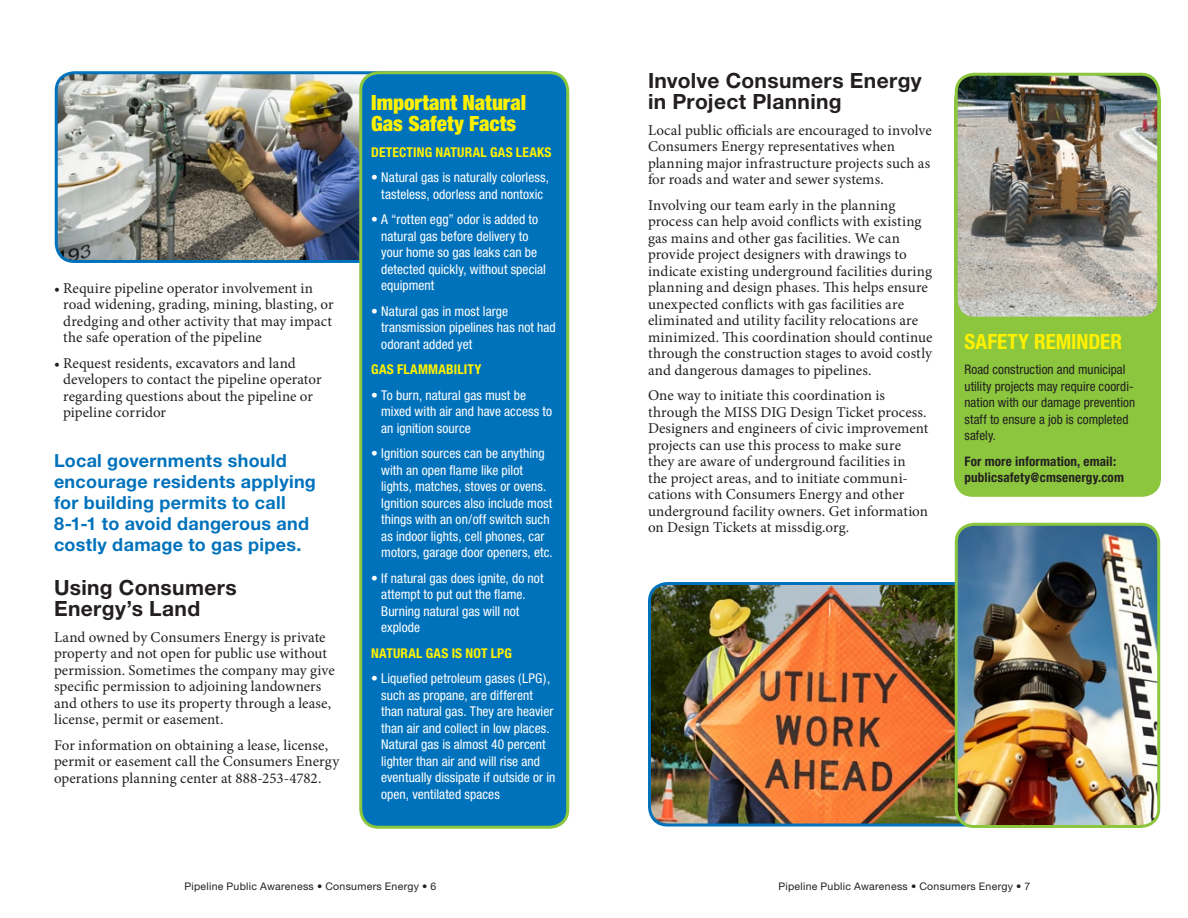
<style>
.page{position:relative;width:1188px;height:918px;background:#fff}
.page>*{position:absolute;margin:0;border:0;box-sizing:border-box;transform-origin:0 0}
.Head_B{font:700 21px/21px "Helvetica Neue";letter-spacing:.015em;color:#231f20}
.Text_A{font:900 condensed 21px/21px "Helvetica Neue";color:#fff101}
.Head_C{font:700 condensed 21px "Helvetica Neue";color:#fff101}
.Pull{font:700 18px/21px "Helvetica Neue";letter-spacing:.015em;color:#0072bc}
.Text_A-2{font:15px/16.5px "Minion Pro";letter-spacing:.005em;color:#231f20}
.Text_A-3{font:condensed 13.5px/16.5px "Helvetica Neue";letter-spacing:.005em;color:#fff}
.Text_A-4{font:700 condensed 13.5px "Helvetica Neue";letter-spacing:.015em;color:#fff101}
.Text_B{font:condensed 13.2px/16.5px "Helvetica Neue";letter-spacing:.005em;color:#231f20}
.Text_A-5{font:700 condensed 13.2px/16.5px "Helvetica Neue";letter-spacing:.01em;color:#231f20}
.t1{font:10.5px "Helvetica Neue";letter-spacing:.03em;color:#231f20}
</style>
<div class="page">
<img style="left:56px;top:75px;width:314px;height:186px">
<div style="left:55px;top:71px;width:511px;height:192px;border:3px solid #0072bc;border-radius:18px"></div>
<div style="left:361px;top:73px;width:207px;height:754px;background:#0072bc;border-radius:18px"></div>
<div style="left:359px;top:71px;width:210px;height:758px;border:3px solid #8bc63e;border-radius:18px"></div>
<div style="left:955px;top:83px;width:205px;height:413px;background:#8bc63e;border-radius:18px"></div>
<div style="left:954px;top:82px;width:207px;height:415px;border:2px solid #8bc63e;border-radius:18px"></div>
<img style="left:650px;top:586px;width:306px;height:239px">
<div style="left:648px;top:582px;width:383px;height:244px;border:3px solid #0072bc;border-radius:18px"></div>
<img style="left:956px;top:74px;width:203px;height:244px">
<div style="left:955px;top:73px;width:205px;height:247px;border:3px solid #8bc63e;border-radius:18px"></div>
<img style="left:956px;top:524px;width:203px;height:302px">
<div style="left:955px;top:523px;width:205px;height:305px;border:3px solid #8bc63e;border-radius:18px"></div>
<p class="Text_A-2" style="left:63px;top:280px;width:272px;text-indent:-9px">• Require pipeline operator involvement in road widening, grading, mining, blasting, or dredging and other activity that may impact the safe operation of the pipeline</p>
<p class="Text_A-2" style="left:63px;top:355px;width:260px;text-indent:-9px">• Request residents, excavators and land developers to contact the pipeline operator regarding questions about the pipeline or pipeline corridor</p>
<p class="Pull" style="left:54px;top:450px;width:263px">Local governments should encourage residents applying for building permits to call<br>8-1-1 to avoid dangerous and costly damage to gas pipes.</p>
<p class="Head_B" style="left:54px;top:577px;width:184px">Using Consumers<br>Energy’s Land</p>
<p class="Text_A-2" style="left:54px;top:629px;width:282px">Land owned by Consumers Energy is private property and not open for public use without permission. Sometimes the company may give specific permission to adjoining landowners and others to use its property through a lease, license, permit or easement.</p>
<p class="Text_A-2" style="left:54px;top:737px;width:287px">For information on obtaining a lease, license, permit or easement call the Consumers Energy operations planning center at 888-253-4782.</p>
<p class="Text_A" style="left:371px;top:92px;width:156px">Important Natural<br>Gas Safety Facts</p>
<p class="Text_A-4" style="left:371px;top:144px;width:182px">DETECTING NATURAL GAS LEAKS</p>
<p class="Text_A-3" style="left:371px;top:169px;width:179px;text-align:center">• Natural gas is naturally colorless, tasteless, odorless and nontoxic</p>
<p class="Text_A-3" style="left:381px;top:211px;width:166px;text-indent:-10px">• A “rotten egg” odor is added to natural gas before delivery to your home so gas leaks can be detected quickly, without special equipment</p>
<p class="Text_A-3" style="left:381px;top:303px;width:176px;text-indent:-10px">• Natural gas in most large transmission pipelines has not had odorant added yet</p>
<p class="Text_A-4" style="left:371px;top:361px;width:112px">GAS FLAMMABILITY</p>
<p class="Text_A-3" style="left:381px;top:387px;width:172px;text-indent:-10px">• To burn, natural gas must be mixed with air and have access to an ignition source</p>
<p class="Text_A-3" style="left:381px;top:445px;width:173px;text-indent:-10px">• Ignition sources can be anything with an open flame like pilot lights, matches, stoves or ovens.<br>Ignition sources also include most things with an on/off switch such as indoor lights, cell phones, car motors, garage door openers, etc.</p>
<p class="Text_A-3" style="left:381px;top:570px;width:164px;text-indent:-10px">• If natural gas does ignite, do not attempt to put out the flame.<br>Burning natural gas will not explode</p>
<p class="Text_A-4" style="left:371px;top:645px;width:142px">NATURAL GAS IS NOT LPG</p>
<p class="Text_A-3" style="left:381px;top:670px;width:176px;text-indent:-10px">• Liquefied petroleum gases (LPG), such as propane, are different than natural gas. They are heavier than air and collect in low places.<br>Natural gas is almost 40 percent lighter than air and will rise and eventually dissipate if outside or in open, ventilated spaces</p>
<p class="Head_B" style="left:648px;top:70px;width:275px">Involve Consumers Energy in Project Planning</p>
<p class="Text_A-2" style="left:648px;top:122px;width:285px">Local public officials are encouraged to involve Consumers Energy representatives when planning major infrastructure projects such as for roads and water and sewer systems.</p>
<p class="Text_A-2" style="left:648px;top:197px;width:286px">Involving our team early in the planning process can help avoid conflicts with existing gas mains and other gas facilities. We can provide project designers with drawings to indicate existing underground facilities during planning and design phases. This helps ensure unexpected conflicts with gas facilities are eliminated and utility facility relocations are minimized. This coordination should continue through the construction stages to avoid costly and dangerous damages to pipelines.</p>
<p class="Text_A-2" style="left:648px;top:387px;width:282px">One way to initiate this coordination is through the MISS DIG Design Ticket process.<br>Designers and engineers of civic improvement projects can use this process to make sure they are aware of underground facilities in the project areas, and to initiate communi&shy;cations with Consumers Energy and other underground facility owners. Get information on Design Tickets at missdig.org.</p>
<p class="Head_C" style="left:964px;top:329px;width:159px">SAFETY REMINDER</p>
<p class="Text_B" style="left:964px;top:361px;width:172px">Road construction and municipal utility projects may require coordi&shy;nation with our damage prevention staff to ensure a job is completed safely.</p>
<p class="Text_A-5" style="left:964px;top:453px;width:161px">For more information, email: publicsafety@cmsenergy.com</p>
<p class="t1" style="left:185px;top:880px;width:253px">Pipeline Public Awareness • Consumers Energy • 6</p>
<p class="t1" style="left:779px;top:880px;width:253px">Pipeline Public Awareness • Consumers Energy • 7</p>
</div>
